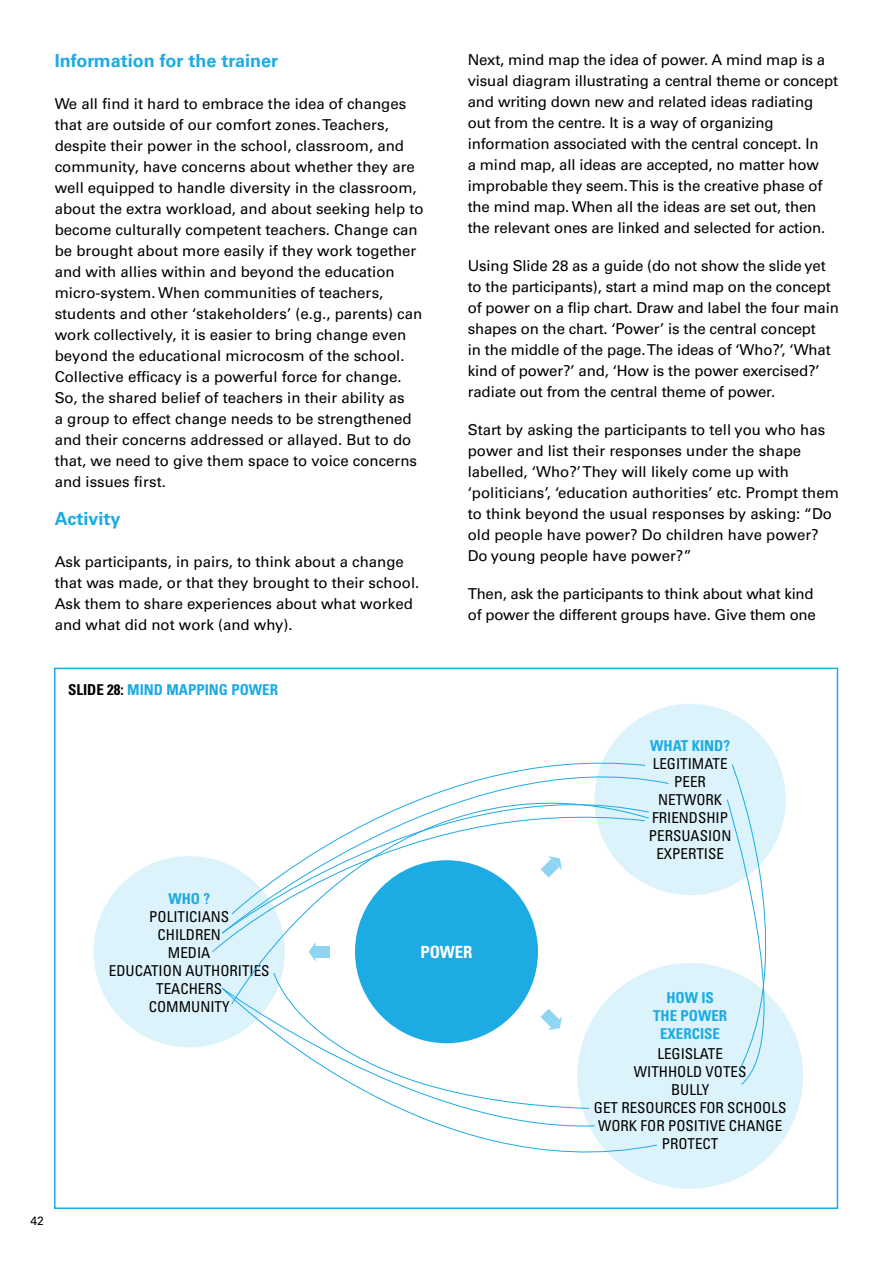
<style>
.page{position:relative;width:893px;height:1263px;background:#fff}
.page>*{position:absolute;margin:0;border:0;box-sizing:border-box;transform-origin:0 0}
.t1{font:700 18px "Univers LTCYR 65";color:#1cabe3}
.t2{font:16.8px "Univers LTCYR 67 Bold Cond";color:#fff}
.t3{font:15px/21px "Univers LTCYR 55 Roman";color:#000}
.t4{font:condensed 15px/18px "Univers LTCYR 57";color:#000;text-align:center}
.t5{font:15px/18px "Univers LTCYR 67 Bold Cond";color:#1cabe3;text-align:center}
.t6{font:12px "Univers LTCYR 55 Roman";color:#000}
.s1{color:#000}
</style>
<div class="page">
<div style="left:94px;top:856px;width:191px;height:191px;background:#ddf3fb;border-radius:50%"></div>
<div style="left:594px;top:704px;width:192px;height:191px;background:#ddf3fb;border-radius:50%"></div>
<div style="left:577px;top:963px;width:226px;height:226px;background:#ddf3fb;border-radius:50%"></div>
<svg style="left:727px;top:764px;width:75px;height:321px"></svg>
<svg style="left:231px;top:738px;width:418px;height:250px"></svg>
<svg style="left:222px;top:988px;width:435px;height:196px"></svg>
<p class="t1" style="left:55px;top:48px;width:225px">Information for the trainer</p>
<p class="t3" style="left:55px;top:93px;width:370px">We all find it hard to embrace the idea of changes that are outside of our comfort zones. Teachers, despite their power in the school, classroom, and community, have concerns about whether they are well equipped to handle diversity in the classroom, about the extra workload, and about seeking help to become culturally competent teachers. Change can be brought about more easily if they work together and with allies within and beyond the education micro-system. When communities of teachers, students and other ‘stakeholders’ (e.g., parents) can work collectively, it is easier to bring change even beyond the educational microcosm of the school.<br>Collective efficacy is a powerful force for change.<br>So, the shared belief of teachers in their ability as<br>a group to effect change needs to be strengthened and their concerns addressed or allayed. But to do that, we need to give them space to voice concerns and issues first.</p>
<p class="t1" style="left:55px;top:506px;width:67px">Activity</p>
<p class="t3" style="left:55px;top:551px;width:366px">Ask participants, in pairs, to think about a change that was made, or that they brought to their school.<br>Ask them to share experiences about what worked and what did not work (and why).</p>
<p class="t5" style="left:68px;top:680px;width:211px"><span class="s1">SLIDE 28:</span> MIND MAPPING POWER</p>
<p class="t3" style="left:468px;top:48px;width:372px">Next, mind map the idea of power. A mind map is a visual diagram illustrating a central theme or concept and writing down new and related ideas radiating out from the centre. It is a way of organizing information associated with the central concept. In<br>a mind map, all ideas are accepted, no matter how improbable they seem. This is the creative phase of the mind map. When all the ideas are set out, then the relevant ones are linked and selected for action.</p>
<p class="t3" style="left:468px;top:254px;width:373px">Using Slide 28 as a guide (do not show the slide yet to the participants), start a mind map on the concept of power on a flip chart. Draw and label the four main shapes on the chart. ‘Power’ is the central concept<br>in the middle of the page. The ideas of ‘Who?’, ‘What kind of power?’ and, ‘How is the power exercised?’ radiate out from the central theme of power.</p>
<p class="t3" style="left:468px;top:418px;width:373px">Start by asking the participants to tell you who has power and list their responses under the shape labelled, ‘Who?’ They will likely come up with ‘politicians’, ‘education authorities’ etc. Prompt them to think beyond the usual responses by asking: “Do old people have power? Do children have power?<br>Do young people have power?”</p>
<p class="t3" style="left:468px;top:582px;width:350px">Then, ask the participants to think about what kind of power the different groups have. Give them one</p>
<p class="t5" style="left:650px;top:737px;width:81px">WHAT KIND?</p>
<p class="t4" style="left:649px;top:755px;width:84px">LEGITIMATE<br>PEER<br>NETWORK<br>FRIENDSHIP<br>PERSUASION<br>EXPERTISE</p>
<p class="t5" style="left:168px;top:889px;width:43px">WHO ?</p>
<p class="t4" style="left:109px;top:907px;width:162px">POLITICIANS<br>CHILDREN<br>MEDIA<br>EDUCATION AUTHORITIES<br>TEACHERS<br>COMMUNITY</p>
<p class="t2" style="left:420px;top:942px;width:54px">POWER</p>
<p class="t5" style="left:653px;top:989px;width:76px">HOW IS<br>THE POWER<br>EXERCISE</p>
<p class="t4" style="left:594px;top:1044px;width:194px">LEGISLATE<br>WITHHOLD VOTES<br>BULLY<br>GET RESOURCES FOR SCHOOLS<br>WORK FOR POSITIVE CHANGE<br>PROTECT</p>
<p class="t6" style="left:31px;top:1212px;width:15px">42</p>
</div>
